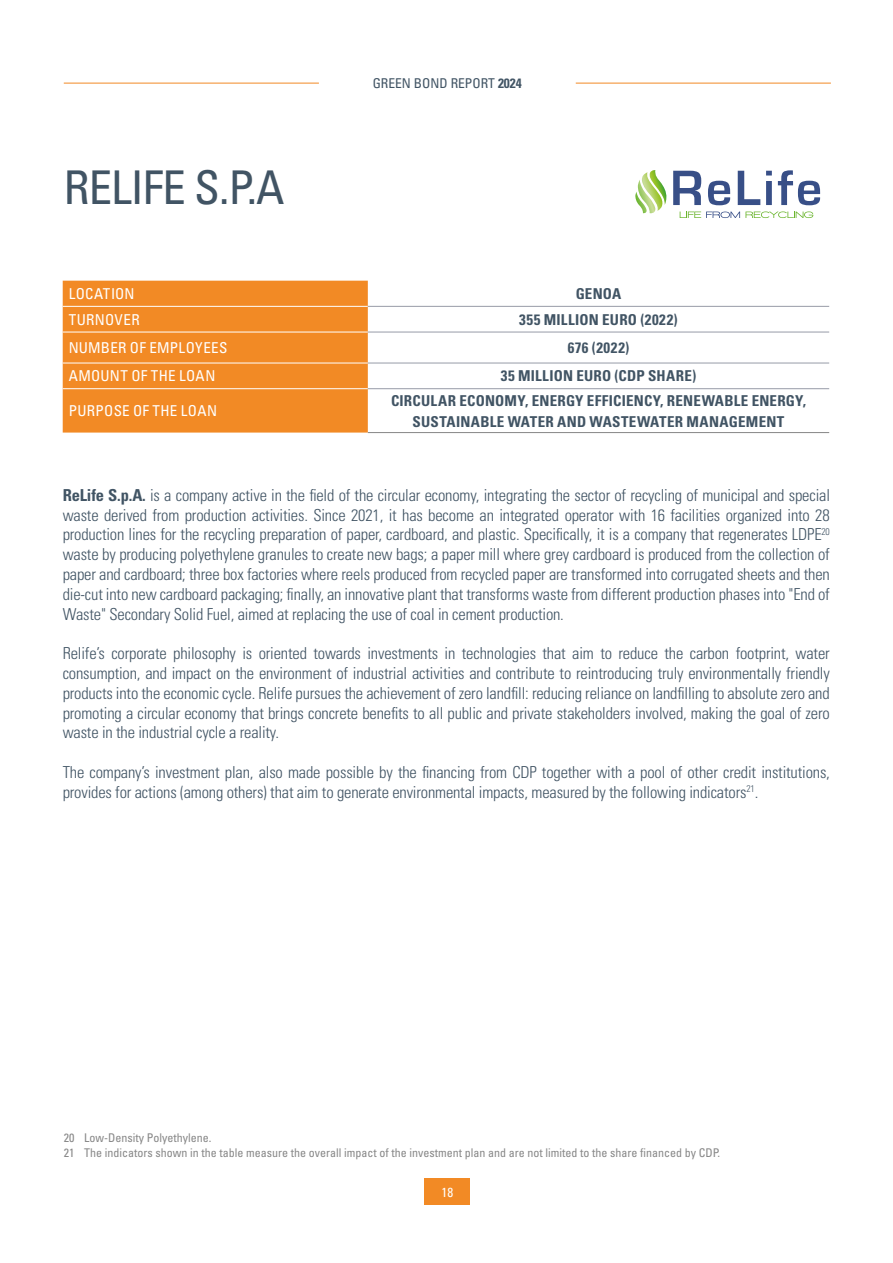
<style>
.page{position:relative;width:893px;height:1263px;background:#fff}
.page>*{position:absolute;margin:0;border:0;box-sizing:border-box;transform-origin:0 0}
.t1{font:condensed 46.5px "Univers LT Std";letter-spacing:-.02em;color:#415464}
.t2{font:300 condensed 16.5px/19.8px "Univers LT Std";letter-spacing:-.01em;color:#415464;text-align:justify}
.t3{font:700 condensed 15px/21px "Univers LT Std";letter-spacing:.015em;color:#415464;text-align:center}
.t4{font:condensed 15px "Univers LT Std";letter-spacing:.02em;color:#fff}
.t5{font:condensed 13.5px "Univers LT Std";color:#415464}
.t6{font:condensed 13.2px "Univers LT Std";color:#fff}
.t7{font:condensed 12px/15px "Univers LT Std";color:#878787}
.s1{font-weight:700}
</style>
<div class="page">
<hr style="left:64px;top:83px;width:255px;height:1px;background:#f28a25">
<hr style="left:576px;top:83px;width:255px;height:1px;background:#f28a25">
<div style="left:425px;top:1178px;width:45px;height:26px;background:#f28a25"></div>
<div style="left:63px;top:281px;width:305px;height:152px;background:#f28a25"></div>
<hr style="left:63px;top:306px;width:305px;height:1px;background:#fff">
<hr style="left:63px;top:332px;width:305px;height:1px;background:#fff">
<hr style="left:63px;top:363px;width:305px;height:1px;background:#fff">
<hr style="left:63px;top:388px;width:305px;height:1px;background:#fff">
<hr style="left:368px;top:306px;width:461px;height:1px;background:#979ba7">
<hr style="left:368px;top:332px;width:461px;height:1px;background:#979ba7">
<hr style="left:368px;top:363px;width:461px;height:1px;background:#979ba7">
<hr style="left:368px;top:388px;width:461px;height:1px;background:#979ba7">
<hr style="left:368px;top:432px;width:461px;height:1px;background:#878787">
<svg style="left:635px;top:170px;width:185px;height:48px"></svg>
<h1 class="t1" style="left:64px;top:158px;width:222px">RELIFE S.P.A</h1>
<p class="t5" style="left:373px;top:75px;width:151px">GREEN BOND REPORT <span class="s1">2024</span></p>
<p class="t4" style="left:69px;top:284px;width:67px">LOCATION</p>
<p class="t3" style="left:576px;top:283px;width:47px">GENOA</p>
<p class="t4" style="left:69px;top:310px;width:73px">TURNOVER</p>
<p class="t3" style="left:519px;top:309px;width:160px">355 MILLION EURO (2022)</p>
<p class="t4" style="left:69px;top:338px;width:160px">NUMBER OF EMPLOYEES</p>
<p class="t3" style="left:568px;top:337px;width:63px">676 (2022)</p>
<p class="t4" style="left:69px;top:366px;width:148px">AMOUNT OF THE LOAN</p>
<p class="t3" style="left:501px;top:365px;width:197px">35 MILLION EURO (CDP SHARE)</p>
<p class="t4" style="left:69px;top:401px;width:150px">PURPOSE OF THE LOAN</p>
<p class="t3" style="left:391px;top:390px;width:416px">CIRCULAR ECONOMY, ENERGY EFFICIENCY, RENEWABLE ENERGY,<br>SUSTAINABLE WATER AND WASTEWATER MANAGEMENT</p>
<p class="t2" style="left:63px;top:485px;width:769px"><span class="s1">ReLife S.p.A.</span> is a company active in the field of the circular economy, integrating the sector of recycling of municipal and special waste derived from production activities. Since 2021, it has become an integrated operator with 16 facilities organized into 28 production lines for the recycling preparation of paper, cardboard, and plastic. Specifically, it is a company that regenerates LDPE<sup>20 </sup>waste by producing polyethylene granules to create new bags; a paper mill where grey cardboard is produced from the collection of paper and cardboard; three box factories where reels produced from recycled paper are transformed into corrugated sheets and then die-cut into new cardboard packaging; finally, an innovative plant that transforms waste from different production phases into "End of Waste" Secondary Solid Fuel, aimed at replacing the use of coal in cement production.</p>
<p class="t2" style="left:63px;top:643px;width:769px">Relife’s corporate philosophy is oriented towards investments in technologies that aim to reduce the carbon footprint, water consumption, and impact on the environment of industrial activities and contribute to reintroducing truly environmentally friendly products into the economic cycle. Relife pursues the achievement of zero landfill: reducing reliance on landfilling to absolute zero and promoting a circular economy that brings concrete benefits to all public and private stakeholders involved, making the goal of zero waste in the industrial cycle a reality.</p>
<p class="t2" style="left:63px;top:762px;width:769px">The company’s investment plan, also made possible by the financing from CDP together with a pool of other credit institutions, provides for actions (among others) that aim to generate environmental impacts, measured by the following indicators<sup>21</sup>.</p>
<p class="t7" style="left:64px;top:1130px;width:658px">20 Low-Density Polyethylene.<br>21 The indicators shown in the table measure the overall impact of the investment plan and are not limited to the share financed by CDP.</p>
<p class="t6" style="left:441px;top:1183px;width:13px">18</p>
</div>
